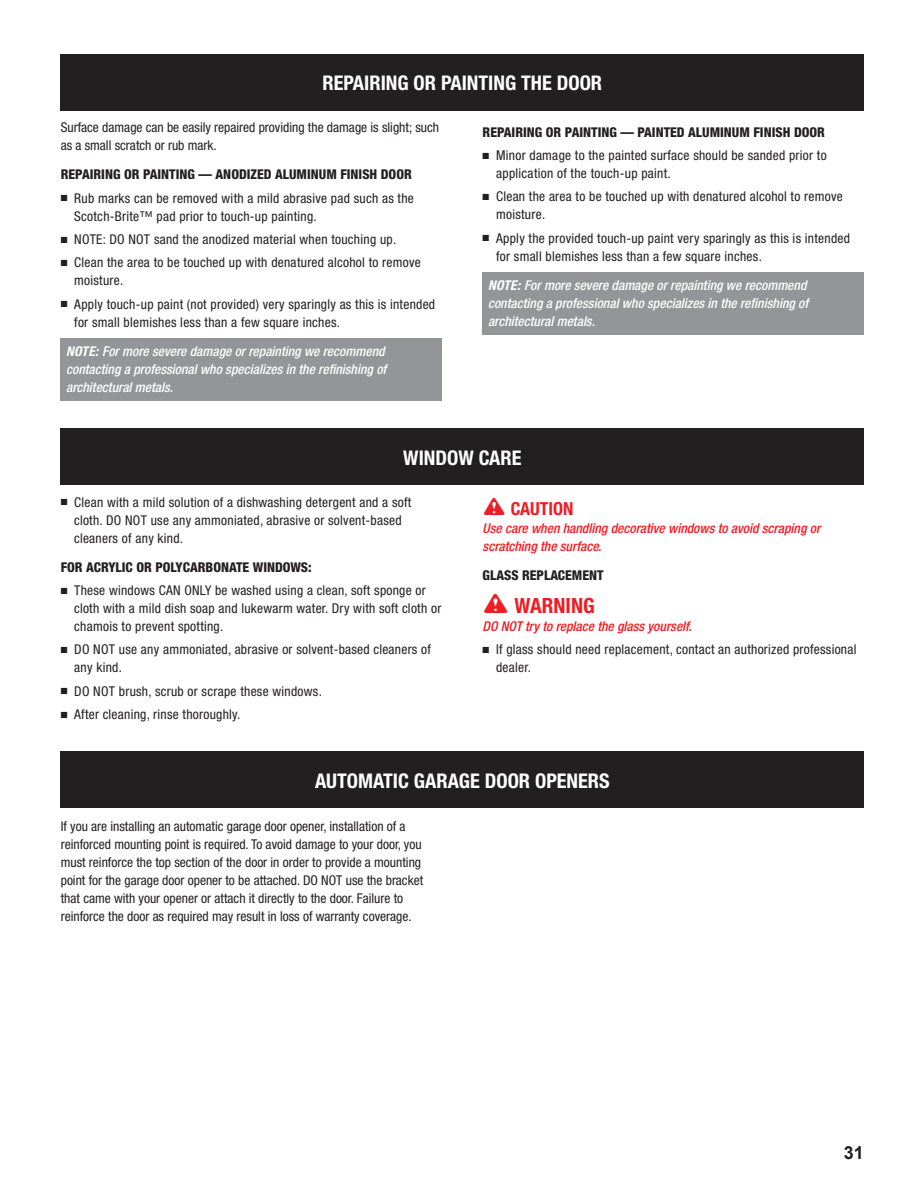
<style>
.page{position:relative;width:918px;height:1188px;background:#fff}
.page>*{position:absolute;margin:0;border:0;box-sizing:border-box;transform-origin:0 0}
.t1{font:700 condensed 21px "Helvetica Neue";color:#ee1d23}
.t2{font:700 condensed 20.25px "Helvetica Neue";color:#fff}
.t3{font:700 condensed 18px "Helvetica Neue";color:#ee1d23}
.t4{font:700 18px "Arial";color:#231f20}
.t5{font:condensed 13.5px/18px "Helvetica Neue";letter-spacing:.02em;color:#231f20}
.t6{font:condensed 13.5px/18px "Helvetica Neue";color:#231f20}
.t7{font:italic 500 condensed 13.5px/18px "Helvetica Neue";color:#fff}
.t8{font:800 condensed 13.5px "Helvetica Neue";color:#231f20}
.t9{font:italic 500 condensed 13.5px/18px "Helvetica Neue";color:#ee1d23}
.s1{font-weight:700}
.s2{font-family:"GDWARNING";font-weight:400;font-stretch:normal;font-size:24px}
.s3{font-family:"GDWARNING";font-weight:400;font-stretch:normal;font-size:27px}
</style>
<div class="page">
<div style="left:61px;top:338px;width:381px;height:63px;background:#939598"></div>
<div style="left:483px;top:272px;width:381px;height:63px;background:#939598"></div>
<div style="left:61px;top:54px;width:803px;height:56px;background:#231f20"></div>
<div style="left:61px;top:429px;width:803px;height:56px;background:#231f20"></div>
<div style="left:61px;top:752px;width:803px;height:56px;background:#231f20"></div>
<h2 class="t2" style="left:323px;top:71px;width:281px">REPAIRING OR PAINTING THE DOOR</h2>
<p class="t6" style="left:61px;top:119px;width:380px">Surface damage can be easily repaired providing the damage is slight; such as a small scratch or rub mark.</p>
<p class="t8" style="left:61px;top:166px;width:353px">REPAIRING OR PAINTING — ANODIZED ALUMINUM FINISH DOOR</p>
<p class="t5" style="left:74px;top:189px;width:341px;text-indent:-13px">■ Rub marks can be removed with a mild abrasive pad such as the<br>Scotch-Brite™ pad prior to touch-up painting.</p>
<p class="t5" style="left:61px;top:230px;width:337px">■ NOTE: DO NOT sand the anodized material when touching up.</p>
<p class="t5" style="left:74px;top:254px;width:348px;text-indent:-13px">■ Clean the area to be touched up with denatured alcohol to remove moisture.</p>
<p class="t5" style="left:74px;top:295px;width:362px;text-indent:-13px">■ Apply touch-up paint (not provided) very sparingly as this is intended for small blemishes less than a few square inches.</p>
<p class="t7" style="left:66px;top:342px;width:322px"><span class="s1">NOTE:</span> For more severe damage or repainting we recommend contacting a professional who specializes in the refinishing of architectural metals.</p>
<p class="t8" style="left:483px;top:123px;width:344px">REPAIRING OR PAINTING — PAINTED ALUMINUM FINISH DOOR</p>
<p class="t5" style="left:496px;top:146px;width:332px;text-indent:-13px">■ Minor damage to the painted surface should be sanded prior to application of the touch-up paint.</p>
<p class="t5" style="left:496px;top:188px;width:348px;text-indent:-13px">■ Clean the area to be touched up with denatured alcohol to remove moisture.</p>
<p class="t5" style="left:496px;top:229px;width:355px;text-indent:-13px">■ Apply the provided touch-up paint very sparingly as this is intended for small blemishes less than a few square inches.</p>
<p class="t7" style="left:488px;top:276px;width:322px"><span class="s1">NOTE:</span> For more severe damage or repainting we recommend contacting a professional who specializes in the refinishing of architectural metals.</p>
<h2 class="t2" style="left:403px;top:445px;width:120px">WINDOW CARE</h2>
<p class="t5" style="left:74px;top:493px;width:339px;text-indent:-13px">■ Clean with a mild solution of a dishwashing detergent and a soft cloth. DO NOT use any ammoniated, abrasive or solvent-based cleaners of any kind.</p>
<p class="t8" style="left:61px;top:559px;width:252px">FOR ACRYLIC OR POLYCARBONATE WINDOWS:</p>
<p class="t5" style="left:74px;top:581px;width:369px;text-indent:-13px">■ These windows CAN ONLY be washed using a clean, soft sponge or cloth with a mild dish soap and lukewarm water. Dry with soft cloth or chamois to prevent spotting.</p>
<p class="t5" style="left:74px;top:641px;width:358px;text-indent:-13px">■ DO NOT use any ammoniated, abrasive or solvent-based cleaners of any kind.</p>
<p class="t5" style="left:61px;top:682px;width:263px">■ DO NOT brush, scrub or scrape these windows.</p>
<p class="t5" style="left:61px;top:705px;width:181px">■ After cleaning, rinse thoroughly.</p>
<h3 class="t3" style="left:483px;top:498px;width:92px"><span class="s2">!</span> CAUTION</h3>
<p class="t9" style="left:483px;top:519px;width:339px">Use care when handling decorative windows to avoid scraping or scratching the surface.</p>
<p class="t8" style="left:483px;top:567px;width:123px">GLASS REPLACEMENT</p>
<h1 class="t1" style="left:483px;top:592px;width:114px"><span class="s3">!</span> WARNING</h1>
<p class="t9" style="left:483px;top:617px;width:211px">DO NOT try to replace the glass yourself.</p>
<p class="t5" style="left:496px;top:640px;width:362px;text-indent:-13px">■ If glass should need replacement, contact an authorized professional dealer.</p>
<h2 class="t2" style="left:315px;top:768px;width:296px">AUTOMATIC GARAGE DOOR OPENERS</h2>
<p class="t6" style="left:61px;top:818px;width:364px">If you are installing an automatic garage door opener, installation of a reinforced mounting point is required. To avoid damage to your door, you must reinforce the top section of the door in order to provide a mounting point for the garage door opener to be attached. DO NOT use the bracket that came with your opener or attach it directly to the door. Failure to reinforce the door as required may result in loss of warranty coverage.</p>
<h3 class="t4" style="left:844px;top:1141px;width:22px">31</h3>
</div>
